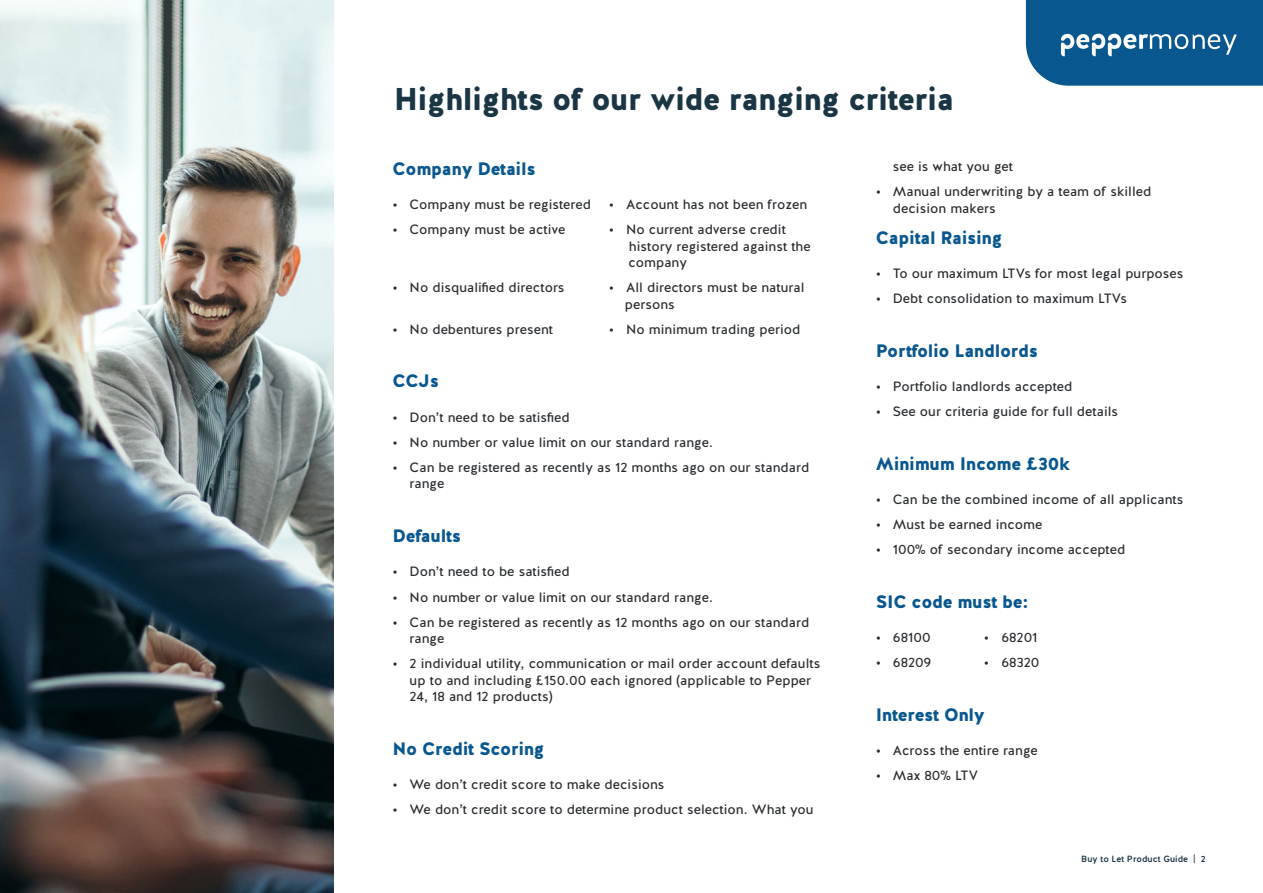
<style>
.page{position:relative;width:1263px;height:893px;background:#fff}
.page>*{position:absolute;margin:0;border:0;box-sizing:border-box;transform-origin:0 0}
.t1{font:900 31.5px "Halis R";letter-spacing:-.02em;color:#1a3544}
.t2{font:900 18px "Halis R";letter-spacing:-.02em;color:#09578f}
.t3{font:13.5px/16.5px "Halis R";color:#292c2f}
.t4{font:500 9px "Halis R";color:#1a3544}
</style>
<div class="page">
<svg style="left:1026px;top:0;width:237px;height:86px;background:#1d6598"></svg>
<img style="left:0;top:0;width:334px;height:893px">
<h1 class="t1" style="left:394px;top:79px;width:562px">Highlights of our wide ranging criteria</h1>
<h3 class="t2" style="left:393px;top:157px;width:145px">Company Details</h3>
<p class="t3" style="left:393px;top:197px;width:200px">• Company must be registered</p>
<p class="t3" style="left:609px;top:197px;width:200px">• Account has not been frozen</p>
<p class="t3" style="left:393px;top:222px;width:174px">• Company must be active</p>
<p class="t3" style="left:628px;top:222px;width:184px;text-indent:-20px">• No current adverse credit history registered against the company</p>
<p class="t3" style="left:393px;top:280px;width:173px">• No disqualified directors</p>
<p class="t3" style="left:625px;top:280px;width:181px;text-indent:-16px">• All directors must be natural persons</p>
<p class="t3" style="left:393px;top:321px;width:162px">• No debentures present</p>
<p class="t3" style="left:609px;top:321px;width:193px">• No minimum trading period</p>
<h3 class="t2" style="left:393px;top:370px;width:48px">CCJs</h3>
<p class="t3" style="left:393px;top:409px;width:179px">• Don’t need to be satisfied</p>
<p class="t3" style="left:393px;top:434px;width:322px">• No number or value limit on our standard range.</p>
<p class="t3" style="left:410px;top:459px;width:401px;text-indent:-17px">• Can be registered as recently as 12 months ago on our standard range</p>
<h3 class="t2" style="left:393px;top:524px;width:70px">Defaults</h3>
<p class="t3" style="left:393px;top:564px;width:179px">• Don’t need to be satisfied</p>
<p class="t3" style="left:393px;top:589px;width:322px">• No number or value limit on our standard range.</p>
<p class="t3" style="left:410px;top:614px;width:401px;text-indent:-17px">• Can be registered as recently as 12 months ago on our standard range</p>
<p class="t3" style="left:410px;top:655px;width:412px;text-indent:-17px">• 2 individual utility, communication or mail order account defaults up to and including £150.00 each ignored (applicable to Pepper<br>24, 18 and 12 products)</p>
<h3 class="t2" style="left:393px;top:737px;width:153px">No Credit Scoring</h3>
<p class="t3" style="left:393px;top:776px;width:273px">• We don’t credit score to make decisions</p>
<p class="t3" style="left:393px;top:801px;width:422px">• We don’t credit score to determine product selection. What you</p>
<p class="t3" style="left:893px;top:159px;width:122px">see is what you get</p>
<p class="t3" style="left:893px;top:184px;width:260px;text-indent:-17px">• Manual underwriting by a team of skilled decision makers</p>
<h3 class="t2" style="left:876px;top:226px;width:128px">Capital Raising</h3>
<p class="t3" style="left:876px;top:266px;width:309px">• To our maximum LTVs for most legal purposes</p>
<p class="t3" style="left:876px;top:291px;width:253px">• Debt consolidation to maximum LTVs</p>
<h3 class="t2" style="left:876px;top:339px;width:164px">Portfolio Landlords</h3>
<p class="t3" style="left:876px;top:379px;width:198px">• Portfolio landlords accepted</p>
<p class="t3" style="left:876px;top:404px;width:244px">• See our criteria guide for full details</p>
<h3 class="t2" style="left:876px;top:452px;width:196px">Minimum Income £30k</h3>
<p class="t3" style="left:876px;top:492px;width:309px">• Can be the combined income of all applicants</p>
<p class="t3" style="left:876px;top:517px;width:168px">• Must be earned income</p>
<p class="t3" style="left:876px;top:542px;width:251px">• 100% of secondary income accepted</p>
<h3 class="t2" style="left:876px;top:590px;width:154px">SIC code must be:</h3>
<p class="t3" style="left:876px;top:630px;width:56px">• 68100</p>
<p class="t3" style="left:984px;top:630px;width:55px">• 68201</p>
<p class="t3" style="left:876px;top:655px;width:57px">• 68209</p>
<p class="t3" style="left:984px;top:655px;width:57px">• 68320</p>
<h3 class="t2" style="left:876px;top:703px;width:111px">Interest Only</h3>
<p class="t3" style="left:876px;top:743px;width:164px">• Across the entire range</p>
<p class="t3" style="left:876px;top:768px;width:104px">• Max 80% LTV</p>
<p class="t4" style="left:1081px;top:853px;width:126px">Buy to Let Product Guide | 2</p>
</div>
